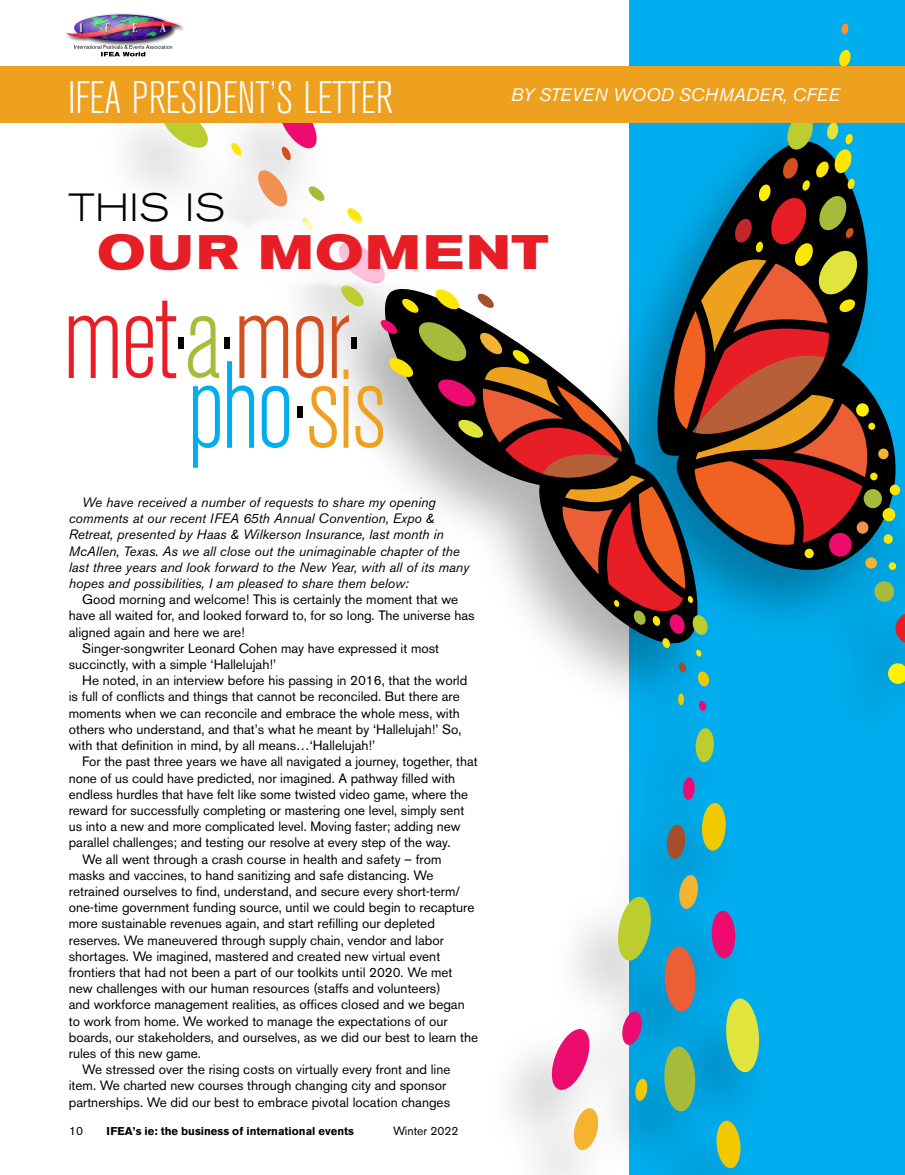
<style>
.page{position:relative;width:905px;height:1175px;background:#fff}
.page>*{position:absolute;margin:0;border:0;box-sizing:border-box;transform-origin:0 0}
.t1{font:700 expanded 48px "Akzidenz Grotesk BE";letter-spacing:.04em;color:#e81e26}
.t2{font:300 condensed 45px "Akzidenz Grotesk BE";color:#fff}
.t3{font:300 expanded 39px "Akzidenz Grotesk BE";letter-spacing:.03em;color:#000;scale:.95 1}
.t4{font:italic 18px "Akzidenz Grotesk BE";color:#fff}
.Body_Text_Black{font:13.5px/16.2px "Akzidenz Grotesk BE";color:#000}
.Body_Text_Black_99{font:13.5px/16.2px "Akzidenz Grotesk BE";color:#000}
.Body_Text_Black-2{font:italic 13.5px/16.2px "Akzidenz Grotesk BE";color:#000}
.t5{font:12px "Akzidenz Grotesk BE";color:#000}
.t6{font:700 11.25px "Akzidenz Grotesk BE";color:#000}
</style>
<div class="page">
<div style="left:91px;top:10px;width:813px;height:1164px;background:#000;opacity:.3"></div>
<svg style="left:873px;top:322px;width:29px;height:271px;background:#018bbe"></svg>
<svg style="left:873px;top:128px;width:20px;height:351px;background:#0090c6"></svg>
<svg style="left:838px;top:49px;width:13px;height:18px"></svg>
<svg style="left:841px;top:23px;width:7px;height:12px"></svg>
<div style="left:878px;top:448px;width:10px;height:11px;background:#f4b331;border-radius:50%"></div>
<div style="left:863px;top:489px;width:19px;height:19px;background:#a8ba3a;border-radius:50%"></div>
<div style="left:868px;top:423px;width:7px;height:7px;background:#fde700;border-radius:50%"></div>
<div style="left:870px;top:472px;width:7px;height:8px;background:#fde700;border-radius:50%"></div>
<div style="left:889px;top:484px;width:11px;height:11px;background:#fde700;border-radius:50%"></div>
<div style="left:883px;top:534px;width:9px;height:10px;background:#fde700;border-radius:50%"></div>
<div style="left:888px;top:562px;width:8px;height:8px;background:#fde700;border-radius:50%"></div>
<div style="left:882px;top:508px;width:13px;height:13px;background:#fde700;border-radius:50%"></div>
<svg style="left:698px;top:700px;width:8px;height:11px"></svg>
<svg style="left:694px;top:726px;width:21px;height:38px"></svg>
<svg style="left:665px;top:776px;width:62px;height:85px;background:#409ea9"></svg>
<svg style="left:709px;top:907px;width:28px;height:54px;background:#8a4da2"></svg>
<svg style="left:677px;top:693px;width:7px;height:13px"></svg>
<svg style="left:721px;top:993px;width:43px;height:84px;background:#75c68c"></svg>
<svg style="left:712px;top:1117px;width:32px;height:54px;background:#7bb971"></svg>
<div style="left:874px;top:581px;width:20px;height:21px;background:#a8ba3a;border-radius:50%"></div>
<div style="left:865px;top:557px;width:12px;height:11px;background:#f4b331;border-radius:50%"></div>
<svg style="left:895px;top:612px;width:9px;height:33px"></svg>
<svg style="left:887px;top:663px;width:17px;height:21px"></svg>
<svg style="left:612px;top:872px;width:89px;height:243px;background:#5fabb3"></svg>
<svg style="left:543px;top:1020px;width:59px;height:134px"></svg>
<div style="left:64px;top:13px;width:121px;height:33px;background:#000;opacity:.75"></div>
<img style="left:66px;top:14px;width:114px;height:27px">
<svg style="left:74px;top:45px;width:98px;height:11px"></svg>
<div style="left:0;top:67px;width:904px;height:56px;background:#eea11e"></div>
<svg style="left:69px;top:123px;width:804px;height:564px"></svg>
<p class="t2" style="left:68px;top:73px;width:326px">IFEA PRESIDENT’S LETTER</p>
<p class="t4" style="left:511px;top:84px;width:330px">BY STEVEN WOOD SCHMADER, CFEE</p>
<p class="t3" style="left:69px;top:185px;width:166px">THIS IS</p>
<p class="t1" style="left:97px;top:224px;width:452px">OUR MOMENT</p>
<p class="Body_Text_Black-2" style="left:69px;top:494px;width:402px;text-indent:14px">We have received a number of requests to share my opening comments at our recent IFEA 65th Annual Convention, Expo &amp; Retreat, presented by Haas &amp; Wilkerson Insurance, last month in McAllen, Texas. As we all close out the unimaginable chapter of the last three years and look forward to the New Year, with all of its many hopes and possibilities, I am pleased to share them below:</p>
<p class="Body_Text_Black" style="left:69px;top:591px;width:407px;text-indent:14px">Good morning and welcome! This is certainly the moment that we have all waited for, and looked forward to, for so long. The universe has aligned again and here we are!</p>
<p class="Body_Text_Black" style="left:69px;top:640px;width:372px;text-indent:14px">Singer-songwriter Leonard Cohen may have expressed it most succinctly, with a simple ‘Hallelujah!’</p>
<p class="Body_Text_Black" style="left:69px;top:672px;width:400px;text-indent:14px">He noted, in an interview before his passing in 2016, that the world is full of conflicts and things that cannot be reconciled. But there are moments when we can reconcile and embrace the whole mess, with others who understand, and that’s what he meant by ‘Hallelujah!’ So, with that definition in mind, by all means…‘Hallelujah!’</p>
<p class="Body_Text_Black_99" style="left:69px;top:753px;width:410px;text-indent:13px">For the past three years we have all navigated a journey, together, that none of us could have predicted, nor imagined. A pathway filled with endless hurdles that have felt like some twisted video game, where the reward for successfully completing or mastering one level, simply sent us into a new and more complicated level. Moving faster; adding new parallel challenges; and testing our resolve at every step of the way.</p>
<p class="Body_Text_Black" style="left:69px;top:850px;width:411px;text-indent:14px">We all went through a crash course in health and safety – from masks and vaccines, to hand sanitizing and safe distancing. We retrained ourselves to find, understand, and secure every short-term/ one-time government funding source, until we could begin to recapture more sustainable revenues again, and start refilling our depleted reserves. We maneuvered through supply chain, vendor and labor shortages. We imagined, mastered and created new virtual event frontiers that had not been a part of our toolkits until 2020. We met new challenges with our human resources (staffs and volunteers)<br>and workforce management realities, as offices closed and we began to work from home. We worked to manage the expectations of our boards, our stakeholders, and ourselves, as we did our best to learn the rules of this new game.</p>
<p class="Body_Text_Black" style="left:69px;top:1061px;width:383px;text-indent:14px">We stressed over the rising costs on virtually every front and line item. We charted new courses through changing city and sponsor partnerships. We did our best to embrace pivotal location changes</p>
<p class="t5" style="left:69px;top:1123px;width:15px">10</p>
<p class="t6" style="left:107px;top:1124px;width:249px">IFEA’s ie: the business of international events</p>
<p class="t5" style="left:393px;top:1123px;width:67px">Winter 2022</p>
</div>
